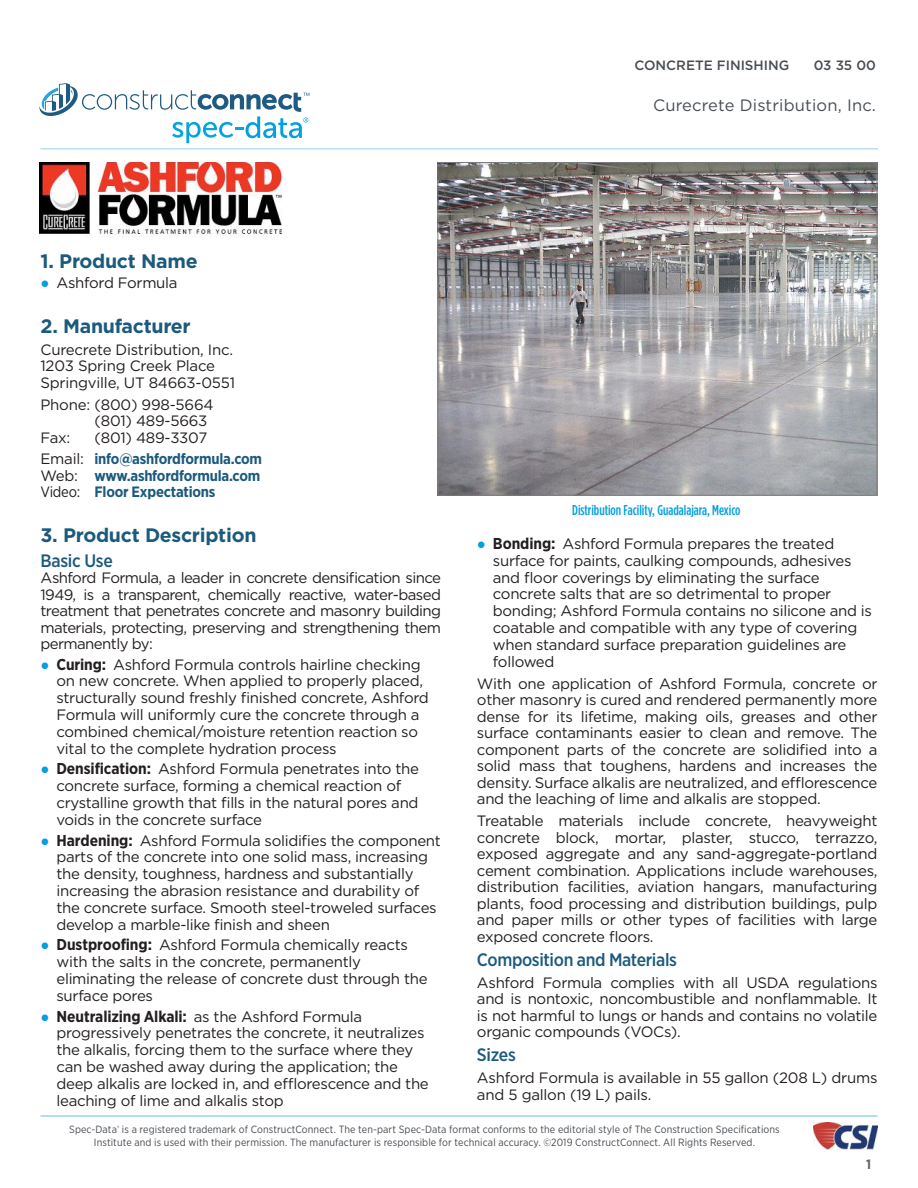
<style>
.page{position:relative;width:918px;height:1188px;background:#fff}
.page>*{position:absolute;margin:0;border:0;box-sizing:border-box;transform-origin:0 0}
.t1{font:700 19.5px "Gotham";letter-spacing:-.015em;color:#1c5a7d}
.t2{font:500 18px "Gotham Narrow";letter-spacing:-.02em;color:#1c5a7d}
.t3{font:16.5px "Gotham";letter-spacing:.01em;color:#494e54}
.t4{font:700 15.75px "Gotham Narrow";letter-spacing:-.005em;color:#241f1f}
.t5{font:15px/16.5px "Gotham";letter-spacing:-.02em;color:#241f1f}
.t6{font:700 15px/16.5px "Gotham Narrow";letter-spacing:-.015em;color:#1c5a7d;text-align:justify}
.t7{font:500 14.25px "Gotham Condensed";color:#03a0df}
.t8{font:500 13.5px "Gotham";color:#494e54}
.t9{font:700 13.5px "Gotham Narrow";color:#656365}
.t10{font:10.5px/12.6px "Gotham Narrow";letter-spacing:.01em;color:#494e54;text-align:center}
.s1{font-family:"Verdana";color:#03a0df}
.s2{font-family:"Gotham";font-weight:400;color:#241f1f}
.s3{font-weight:400;color:#241f1f}
.s4{font-family:"Gotham Narrow";font-weight:700;font-size:15.75px}
.s5{font-family:"Verdana";font-weight:400;font-size:15px;color:#03a0df}
.s6{font-family:"Gotham";font-weight:400;font-size:15px}
</style>
<div class="page">
<hr style="left:40px;top:1116px;width:838px;height:1px;background:#67bce9">
<img style="left:813px;top:1123px;width:64px;height:27px">
<hr style="left:40px;top:148px;width:838px;height:1px;background:#98ceef">
<svg style="left:39px;top:83px;width:270px;height:60px"></svg>
<img style="left:40px;top:162px;width:242px;height:75px">
<img style="left:439px;top:164px;width:436px;height:330px">
<div style="left:437px;top:162px;width:440px;height:334px;border:1px solid #7d7c7e"></div>
<p class="t8" style="left:634px;top:56px;width:156px">CONCRETE FINISHING</p>
<p class="t8" style="left:814px;top:56px;width:64px">03 35 00</p>
<p class="t3" style="left:653px;top:95px;width:224px">Curecrete Distribution, Inc.</p>
<h1 class="t1" style="left:40px;top:248px;width:159px">1. Product Name</h1>
<p class="t5" style="left:40px;top:274px;width:139px"><span class="s1">●</span> Ashford Formula</p>
<h1 class="t1" style="left:40px;top:313px;width:152px">2. Manufacturer</h1>
<p class="t5" style="left:40px;top:341px;width:196px">Curecrete Distribution, Inc.<br>1203 Spring Creek Place<br>Springville, UT 84663-0551</p>
<p class="t5" style="left:40px;top:396px;width:175px">Phone: (800) 998-5664</p>
<p class="t5" style="left:94px;top:412px;width:114px">(801) 489-5663</p>
<p class="t5" style="left:40px;top:429px;width:31px">Fax:</p>
<p class="t5" style="left:94px;top:429px;width:114px">(801) 489-3307</p>
<p class="t6" style="left:40px;top:451px;width:223px"><span class="s2">Email:</span> info@ashfordformula.com <span class="s2">Web:</span> www.ashfordformula.com <span class="s3">Video:</span> Floor Expectations</p>
<h1 class="t1" style="left:40px;top:523px;width:218px">3. Product Description</h1>
<p class="t2" style="left:40px;top:549px;width:74px">Basic Use</p>
<p class="t5" style="left:40px;top:569px;width:402px;text-align:justify">Ashford Formula, a leader in concrete densification since 1949, is a transparent, chemically reactive, water-based treatment that penetrates concrete and masonry building materials, protecting, preserving and strengthening them permanently by:</p>
<p class="t5" style="left:56px;top:656px;width:374px;text-indent:-16px"><span class="s1">●</span> <span class="s4">Curing:</span> Ashford Formula controls hairline checking on new concrete. When applied to properly placed, structurally sound freshly finished concrete, Ashford Formula will uniformly cure the concrete through a combined chemical/moisture retention reaction so vital to the complete hydration process</p>
<p class="t5" style="left:56px;top:760px;width:364px;line-height:17px;text-indent:-16px"><span class="s1">●</span> <span class="s4">Densification:</span> Ashford Formula penetrates into the concrete surface, forming a chemical reaction of crystalline growth that fills in the natural pores and voids in the concrete surface</p>
<p class="t5" style="left:56px;top:832px;width:386px;text-indent:-16px"><span class="s1">●</span> <span class="s4">Hardening:</span> Ashford Formula solidifies the component parts of the concrete into one solid mass, increasing the density, toughness, hardness and substantially increasing the abrasion resistance and durability of the concrete surface. Smooth steel-troweled surfaces develop a marble-like finish and sheen</p>
<p class="t5" style="left:56px;top:936px;width:373px;text-indent:-16px"><span class="s1">●</span> <span class="s4">Dustproofing:</span> Ashford Formula chemically reacts with the salts in the concrete, permanently eliminating the release of concrete dust through the surface pores</p>
<p class="t4" style="left:40px;top:1006px;width:323px"><span class="s5">●</span> Neutralizing Alkali: <span class="s6">as the Ashford Formula</span></p>
<p class="t5" style="left:56px;top:1024px;width:374px;line-height:17px">progressively penetrates the concrete, it neutralizes the alkalis, forcing them to the surface where they can be washed away during the application; the deep alkalis are locked in, and efflorescence and the leaching of lime and alkalis stop</p>
<p class="t7" style="left:572px;top:502px;width:170px">Distribution Facility, Guadalajara, Mexico</p>
<p class="t5" style="left:493px;top:535px;width:381px;text-indent:-16px"><span class="s1">●</span> <span class="s4">Bonding:</span> Ashford Formula prepares the treated surface for paints, caulking compounds, adhesives and floor coverings by eliminating the surface concrete salts that are so detrimental to proper bonding; Ashford Formula contains no silicone and is coatable and compatible with any type of covering when standard surface preparation guidelines are followed</p>
<p class="t5" style="left:477px;top:675px;width:402px;text-align:justify">With one application of Ashford Formula, concrete or other masonry is cured and rendered permanently more dense for its lifetime, making oils, greases and other surface contaminants easier to clean and remove. The component parts of the concrete are solidified into a solid mass that toughens, hardens and increases the density. Surface alkalis are neutralized, and efflorescence and the leaching of lime and alkalis are stopped.</p>
<p class="t5" style="left:477px;top:812px;width:402px;text-align:justify">Treatable materials include concrete, heavyweight concrete block, mortar, plaster, stucco, terrazzo, exposed aggregate and any sand-aggregate-portland cement combination. Applications include warehouses, distribution facilities, aviation hangars, manufacturing plants, food processing and distribution buildings, pulp and paper mills or other types of facilities with large exposed concrete floors.</p>
<p class="t2" style="left:477px;top:948px;width:202px">Composition and Materials</p>
<p class="t5" style="left:477px;top:974px;width:402px;text-align:justify">Ashford Formula complies with all USDA regulations and is nontoxic, noncombustible and nonflammable. It is not harmful to lungs or hands and contains no volatile organic compounds (VOCs).</p>
<p class="t2" style="left:477px;top:1044px;width:40px">Sizes</p>
<p class="t5" style="left:477px;top:1069px;width:402px">Ashford Formula is available in 55 gallon (208 L) drums and 5 gallon (19 L) pails.</p>
<p class="t10" style="left:69px;top:1123px;width:712px">Spec-Data<sup>®</sup> is a registered trademark of ConstructConnect. The ten-part Spec-Data format conforms to the editorial style of The Construction Specifications<br>Institute and is used with their permission. The manufacturer is responsible for technical accuracy. ©2019 ConstructConnect. All Rights Reserved.</p>
<p class="t9" style="left:866px;top:1156px;width:7px">1</p>
</div>
